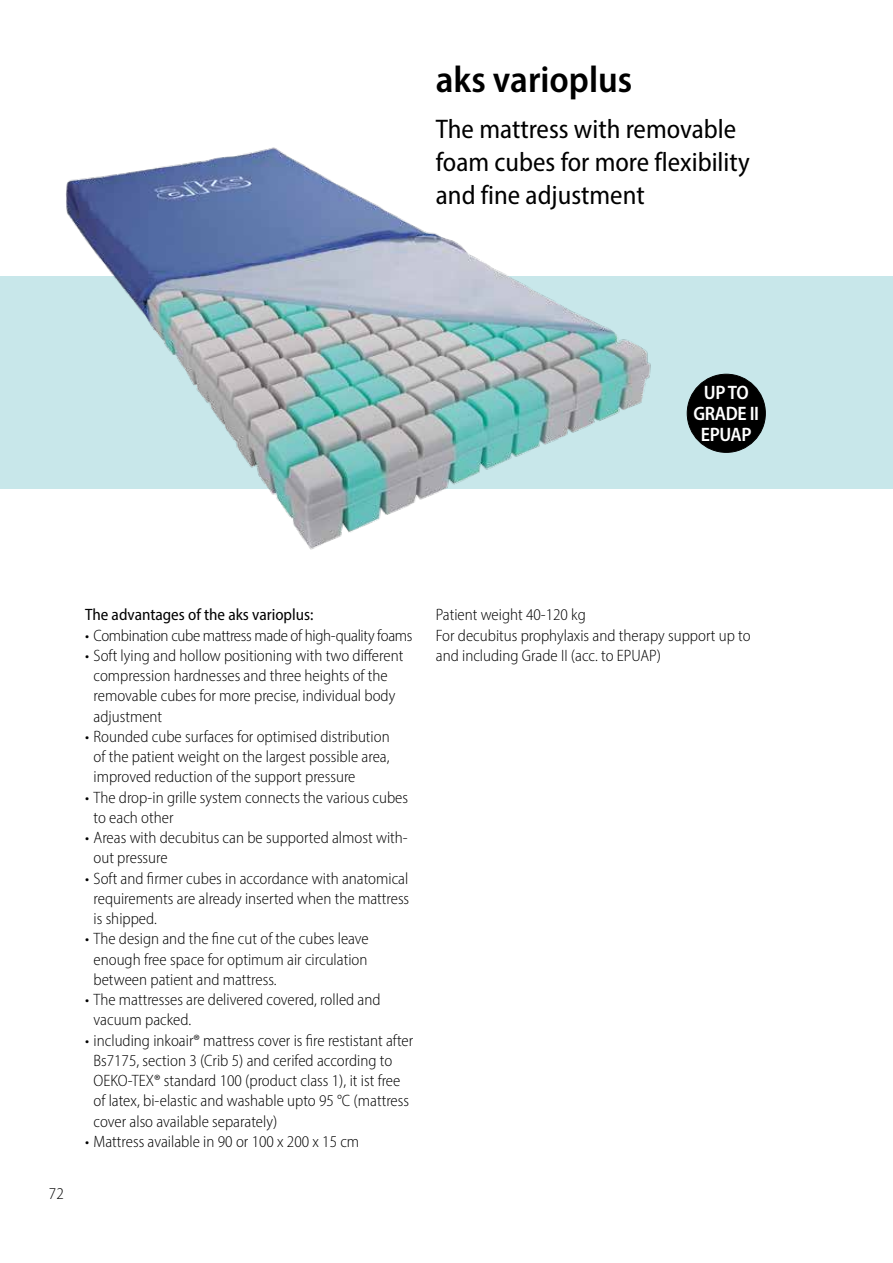
<style>
.page{position:relative;width:893px;height:1263px;background:#fff}
.page>*{position:absolute;margin:0;border:0;box-sizing:border-box;transform-origin:0 0}
.t1{font:600 semi-condensed 37.5px "Myriad Pro";color:#000}
.t2{font:semi-condensed 27px/33px "Myriad Pro";color:#000}
.t3{font:600 semi-condensed 19.5px/21px "Myriad Pro";letter-spacing:-.02em;color:#fff;text-align:center}
.t4{font:300 semi-condensed 16.5px/20.2px "Myriad Pro";color:#000}
.t5{font:300 semi-condensed 16.5px "Myriad Pro";letter-spacing:-.02em;color:#000}
.t6{font:semi-condensed 16.5px "Myriad Pro";color:#000}
</style>
<div class="page">
<div style="left:0;top:276px;width:893px;height:213px;background:#c8e7ea"></div>
<img style="left:66px;top:147px;width:631px;height:403px">
<div style="left:687px;top:374px;width:78px;height:78px;background:#000;border-radius:50%"></div>
<div style="left:687px;top:374px;width:79px;height:79px;border:1px solid #000;border-radius:50%"></div>
<h1 class="t1" style="left:436px;top:56px;width:198px">aks varioplus</h1>
<h2 class="t2" style="left:436px;top:112px;width:315px">The mattress with removable foam cubes for more flexibility and fine adjustment</h2>
<p class="t3" style="left:693px;top:381px;width:67px">UP TO<br>GRADE II<br>EPUAP</p>
<p class="t4" style="left:49px;top:1183px;width:16px">72</p>
<p class="t6" style="left:85px;top:605px;width:230px">The advantages of the aks varioplus:</p>
<p class="t5" style="left:85px;top:625px;width:329px">• Combination cube mattress made of high-quality foams</p>
<p class="t4" style="left:94px;top:645px;width:311px;text-indent:-8px">• Soft lying and hollow positioning with two different compression hardnesses and three heights of the removable cubes for more precise, individual body adjustment</p>
<p class="t4" style="left:94px;top:726px;width:298px;text-align:justify;text-indent:-8px">• Rounded cube surfaces for optimised distribution of the patient weight on the largest possible area, improved reduction of the support pressure</p>
<p class="t4" style="left:94px;top:787px;width:316px;text-indent:-8px">• The drop-in grille system connects the various cubes to each other</p>
<p class="t4" style="left:94px;top:827px;width:316px;text-indent:-8px">• Areas with decubitus can be supported almost with&shy;out pressure</p>
<p class="t4" style="left:94px;top:868px;width:317px;text-align:justify;text-indent:-8px">• Soft and firmer cubes in accordance with anatomical requirements are already inserted when the mattress is shipped.</p>
<p class="t4" style="left:94px;top:929px;width:277px;text-align:justify;text-indent:-8px">• The design and the fine cut of the cubes leave enough free space for optimum air circulation between patient and mattress.</p>
<p class="t4" style="left:94px;top:989px;width:289px;text-indent:-8px">• The mattresses are delivered covered, rolled and vacuum packed.</p>
<p class="t4" style="left:94px;top:1030px;width:321px;text-indent:-8px">• including inkoair® mattress cover is fire restistant after Bs7175, section 3 (Crib 5) and cerifed according to OEKO-TEX® standard 100 (product class 1), it ist free of latex, bi-elastic and washable upto 95 °C (mattress cover also available separately)</p>
<p class="t4" style="left:85px;top:1131px;width:276px">• Mattress available in 90 or 100 x 200 x 15 cm</p>
<p class="t4" style="left:436px;top:605px;width:316px">Patient weight 40-120 kg<br>For decubitus prophylaxis and therapy support up to and including Grade II (acc. to EPUAP)</p>
</div>
